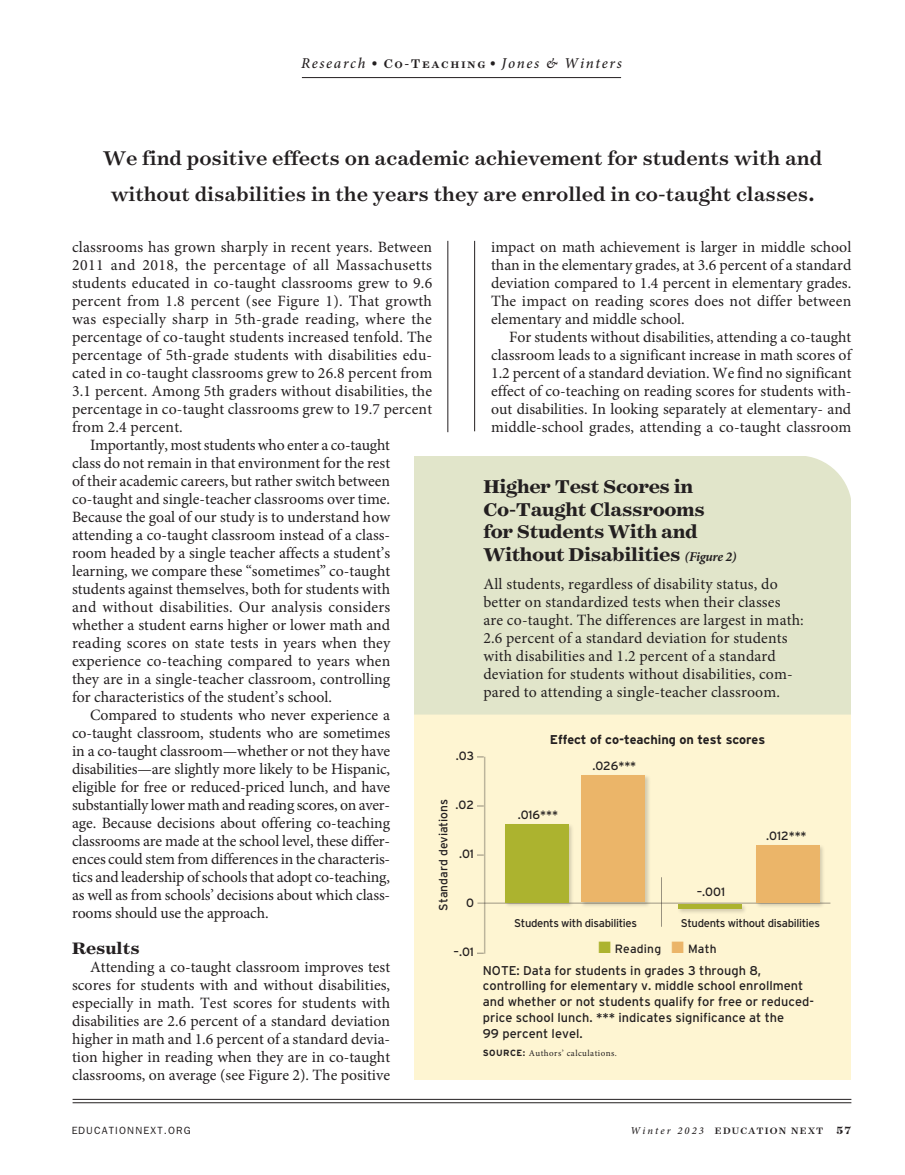
<style>
.page{position:relative;width:905px;height:1175px;background:#fff}
.page>*{position:absolute;margin:0;border:0;box-sizing:border-box;transform-origin:0 0}
.t1{font:500 22.5px/36px "Surveyor Text";color:#231f20;text-align:center}
.t2{font:700 21px/22.5px "Surveyor Text";letter-spacing:-.015em;color:#231f20}
.t3{font:700 18.75px "Surveyor Text";color:#231f20}
.t4{font:15.75px/18px "Minion Pro";color:#231f20;text-align:justify}
.t5{font:15.75px "Minion Pro";letter-spacing:.02em;color:#231f20}
.t6{font:15.75px "Minion Pro";letter-spacing:.025em;color:#231f20}
.t7{font:italic 500 15px "Minion Pro";letter-spacing:.11em;color:#231f20}
.t8{font:12.75px/15.8px "Interstate";color:#231f20}
.t9{font:700 12.75px "Interstate";letter-spacing:-.005em;color:#231f20}
.t10{font:12px "Interstate";color:#231f20}
.t11{font:11.25px "Interstate";letter-spacing:-.03em;color:#231f20}
.t12{font:500 10.5px "Surveyor Text";letter-spacing:.12em;color:#231f20}
.t13{font:10.5px "Franklin Gothic";letter-spacing:.11em;color:#231f20}
.t14{font:9px "Minion Pro";letter-spacing:.05em;color:#231f20}
.s1{font-family:"Surveyor Text";font-weight:700;font-style:normal;font-size:14.25px}
.s2{font-family:"Surveyor Text";font-style:normal;font-size:14.25px}
.s3{font-family:"Minion Pro";font-style:italic;font-size:13.5px}
.s4{color:#acb32f}
.s5{color:#ebb569}
.s6{font-family:"Interstate";font-weight:700}
.s7{font-family:"Minion Pro";font-style:italic}
.s8{font-weight:700;font-size:12px}
</style>
<div class="page">
<hr style="left:302px;top:77px;width:319px;height:1px;background:#231f20">
<hr style="left:73px;top:1102px;width:778px;height:1px;background:#231f20">
<hr style="left:73px;top:1099px;width:778px;height:1px;background:#231f20">
<div style="left:414px;top:616px;width:436px;height:464px;background:#fef5d2"></div>
<hr style="left:661px;top:877px;width:1px;height:49px;background:#231f20">
<hr style="left:477px;top:902px;width:353px;height:2px;background:#231f20">
<hr style="left:484px;top:756px;width:1px;height:197px;background:#231f20">
<div style="left:580px;top:774px;width:70px;height:134px;background:#231f20;opacity:.2"></div>
<div style="left:581px;top:775px;width:63px;height:127px;background:#ebb569"></div>
<div style="left:755px;top:843px;width:70px;height:65px;background:#231f20;opacity:.2"></div>
<div style="left:756px;top:844px;width:63px;height:58px;background:#ebb569"></div>
<div style="left:504px;top:823px;width:70px;height:85px;background:#231f20;opacity:.2"></div>
<div style="left:505px;top:824px;width:63px;height:78px;background:#acb32f"></div>
<div style="left:677px;top:903px;width:70px;height:11px;background:#231f20;opacity:.2"></div>
<hr style="left:678px;top:904px;width:63px;height:4px;background:#acb32f">
<div style="left:414px;top:457px;width:436px;height:257px;background:#e1e5ca"></div>
<hr style="left:447px;top:241px;width:1px;height:191px;background:#231f20">
<hr style="left:474px;top:241px;width:1px;height:190px;background:#231f20">
<p class="t7" style="left:301px;top:52px;width:322px">Research <span class="s1">•</span> <span class="s2">Co-Teaching</span> <span class="s1">•</span> Jones &amp; Winters</p>
<h1 class="t1" style="left:103px;top:139px;width:720px">We find positive effects on academic achievement for students with and without disabilities in the years they are enrolled in co-taught classes.</h1>
<p class="t4" style="left:72px;top:238px;width:362px">classrooms has grown sharply in recent years. Between</p>
<p class="t6" style="left:72px;top:254px;width:361px">2011 and 2018, the percentage of all Massachusetts</p>
<p class="t4" style="left:72px;top:274px;width:362px">students educated in co-taught classrooms grew to 9.6</p>
<p class="t5" style="left:72px;top:290px;width:361px">percent from 1.8 percent (see Figure 1). That growth</p>
<p class="t5" style="left:72px;top:308px;width:361px">was especially sharp in 5th-grade reading, where the</p>
<p class="t4" style="left:72px;top:328px;width:361px">percentage of co-taught students increased tenfold. The</p>
<p class="t4" style="left:72px;top:346px;width:361px">percentage of 5th-grade students with disabilities edu-</p>
<p class="t4" style="left:72px;top:364px;width:362px">cated in co-taught classrooms grew to 26.8 percent from</p>
<p class="t4" style="left:72px;top:382px;width:361px">3.1 percent. Among 5th graders without disabilities, the</p>
<p class="t4" style="left:72px;top:400px;width:361px">percentage in co-taught classrooms grew to 19.7 percent</p>
<p class="t4" style="left:72px;top:418px;width:112px">from 2.4 percent.</p>
<p class="t4" style="left:90px;top:436px;width:301px">Importantly, most students who enter a co-taught</p>
<p class="t4" style="left:72px;top:454px;width:319px">class do not remain in that environment for the rest</p>
<p class="t4" style="left:72px;top:472px;width:319px">of their academic careers, but rather switch between</p>
<p class="t4" style="left:72px;top:490px;width:320px">co-taught and single-teacher classrooms over time.</p>
<p class="t4" style="left:72px;top:508px;width:319px">Because the goal of our study is to understand how</p>
<p class="t4" style="left:72px;top:526px;width:319px">attending a co-taught classroom instead of a class-</p>
<p class="t4" style="left:72px;top:544px;width:319px">room headed by a single teacher affects a student’s</p>
<p class="t4" style="left:72px;top:562px;width:320px">learning, we compare these “sometimes” co-taught</p>
<p class="t4" style="left:72px;top:580px;width:319px">students against themselves, both for students with</p>
<p class="t4" style="left:72px;top:598px;width:320px">and without disabilities. Our analysis considers</p>
<p class="t4" style="left:72px;top:616px;width:320px">whether a student earns higher or lower math and</p>
<p class="t4" style="left:72px;top:634px;width:320px">reading scores on state tests in years when they</p>
<p class="t4" style="left:72px;top:652px;width:320px">experience co-teaching compared to years when</p>
<p class="t4" style="left:72px;top:670px;width:320px">they are in a single-teacher classroom, controlling</p>
<p class="t4" style="left:72px;top:688px;width:262px">for characteristics of the student’s school.</p>
<p class="t4" style="left:90px;top:706px;width:302px">Compared to students who never experience a</p>
<p class="t4" style="left:72px;top:724px;width:319px">co-taught classroom, students who are sometimes</p>
<p class="t4" style="left:72px;top:742px;width:319px">in a co-taught classroom—whether or not they have</p>
<p class="t4" style="left:72px;top:760px;width:319px">disabilities—are slightly more likely to be Hispanic,</p>
<p class="t4" style="left:72px;top:778px;width:320px">eligible for free or reduced-priced lunch, and have</p>
<p class="t4" style="left:72px;top:796px;width:319px">substantially lower math and reading scores, on aver-</p>
<p class="t4" style="left:72px;top:814px;width:320px">age. Because decisions about offering co-teaching</p>
<p class="t4" style="left:72px;top:832px;width:319px">classrooms are made at the school level, these differ-</p>
<p class="t4" style="left:72px;top:850px;width:319px">ences could stem from differences in the characteris-</p>
<p class="t4" style="left:72px;top:868px;width:319px">tics and leadership of schools that adopt co-teaching,</p>
<p class="t4" style="left:72px;top:886px;width:320px">as well as from schools’ decisions about which class-</p>
<p class="t4" style="left:72px;top:904px;width:198px">rooms should use the approach.</p>
<p class="t3" style="left:72px;top:936px;width:69px">Results</p>
<p class="t4" style="left:72px;top:958px;width:320px;text-indent:18px">Attending a co-taught classroom improves test scores for students with and without disabilities, especially in math. Test scores for students with disabilities are 2.6 percent of a standard deviation higher in math and 1.6 percent of a standard devia&shy;tion higher in reading when they are in co-taught classrooms, on average (see Figure 2). The positive</p>
<p class="t10" style="left:456px;top:749px;width:20px">.03</p>
<p class="t10" style="left:436px;top:910px;width:113px;rotate:-90deg">Standard deviations</p>
<p class="t10" style="left:455px;top:798px;width:20px">.02</p>
<p class="t10" style="left:459px;top:847px;width:16px">.01</p>
<p class="t10" style="left:466px;top:896px;width:9px">0</p>
<p class="t10" style="left:453px;top:945px;width:22px">–.01</p>
<p class="t4" style="left:491px;top:238px;width:362px">impact on math achievement is larger in middle school than in the elementary grades, at 3.6 percent of a standard deviation compared to 1.4 percent in elementary grades.<br>The impact on reading scores does not differ between elementary and middle school.</p>
<p class="t4" style="left:491px;top:328px;width:362px;text-indent:18px">For students without disabilities, attending a co-taught classroom leads to a significant increase in math scores of 1.2 percent of a standard deviation. We find no significant effect of co-teaching on reading scores for students with&shy;out disabilities. In looking separately at elementary- and middle-school grades, attending a co-taught classroom</p>
<h2 class="t2" style="left:483px;top:474px;width:255px">Higher Test Scores in<br>Co-Taught Classrooms for Students With and<br>Without Disabilities <span class="s3">(Figure 2)</span></h2>
<p class="t4" style="left:483px;top:575px;width:322px;text-align:left">All students, regardless of disability status, do better on standardized tests when their classes are co-taught. The differences are largest in math:<br>2.6 percent of a standard deviation for students with disabilities and 1.2 percent of a standard deviation for students without disabilities, com&shy;pared to attending a single-teacher classroom.</p>
<p class="t9" style="left:550px;top:732px;width:217px">Effect of co-teaching on test scores</p>
<p class="t10" style="left:517px;top:807px;width:42px">.016***</p>
<p class="t10" style="left:592px;top:759px;width:45px">.026***</p>
<p class="t10" style="left:696px;top:885px;width:30px">–.001</p>
<p class="t10" style="left:766px;top:828px;width:42px">.012***</p>
<p class="t11" style="left:514px;top:917px;width:124px">Students with disabilities</p>
<p class="t11" style="left:680px;top:917px;width:141px">Students without disabilities</p>
<p class="t10" style="left:598px;top:941px;width:120px"><span class="s4">■</span> Reading <span class="s5">■</span> Math</p>
<p class="t8" style="left:483px;top:962px;width:333px">NOTE: Data for students in grades 3 through 8, controlling for elementary v. middle school enrollment and whether or not students qualify for free or reduced&shy;price school lunch. *** indicates significance at the<br>99 percent level.</p>
<p class="t14" style="left:483px;top:1046px;width:136px"><span class="s6">SOURCE:</span> Authors’ calculations.</p>
<p class="t13" style="left:71px;top:1124px;width:121px">EDUCATIONNEXT.ORG</p>
<p class="t12" style="left:630px;top:1124px;width:222px"><span class="s7">Winter 2023</span> EDUCATION NEXT <span class="s8">57</span></p>
</div>
